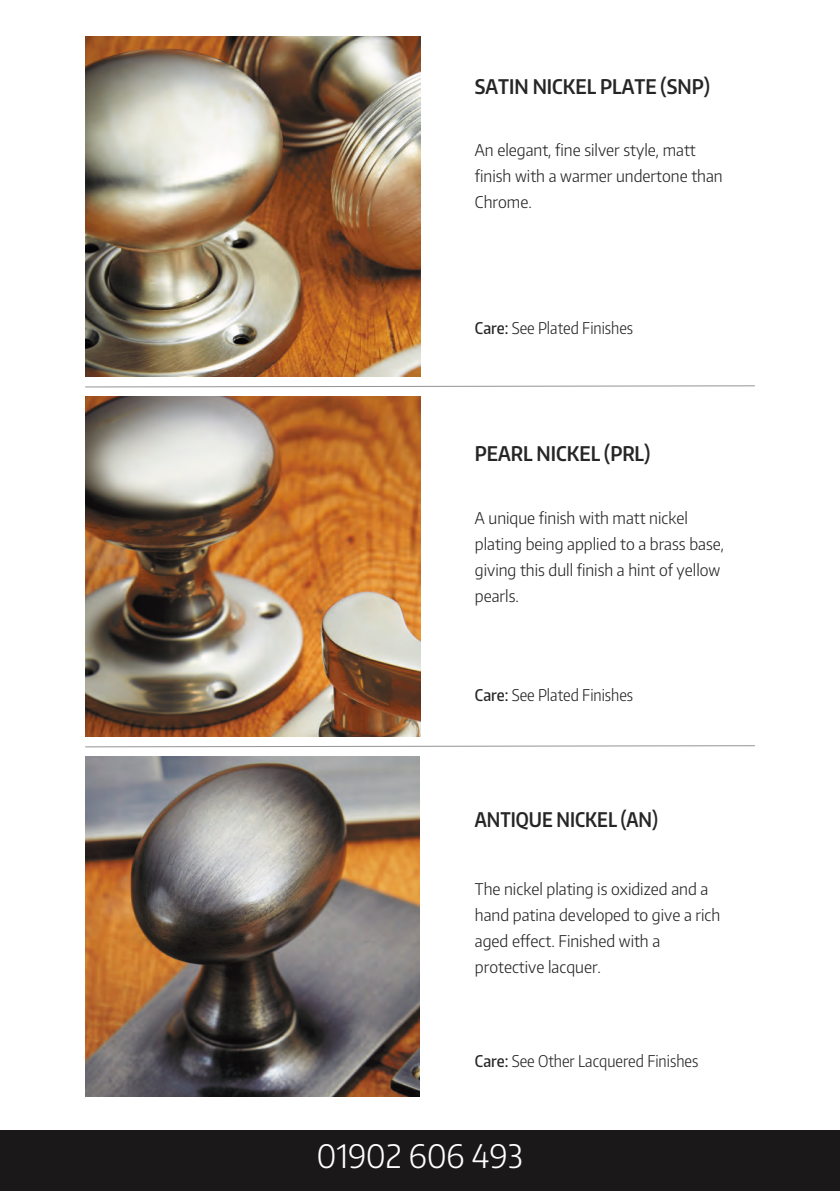
<style>
.page{position:relative;width:840px;height:1191px;background:#fff}
.page>*{position:absolute;margin:0;border:0;box-sizing:border-box;transform-origin:0 0}
.t1{font:300 32px "Encode Sans Narrow";color:#fff}
.t2{font:600 20px "Encode Sans Condensed";color:#272627}
.t3{font:600 20px "Encode Sans Condensed";color:#272627;scale:.95 1}
.t4{font:300 16px/26px "Encode Sans Narrow";color:#272627}
.t5{font:300 16px "Encode Sans Condensed";color:#272627}
.s1{font-weight:500}
</style>
<div class="page">
<img style="left:85px;top:36px;width:335px;height:341px">
<img style="left:85px;top:396px;width:335px;height:341px">
<img style="left:85px;top:756px;width:335px;height:341px">
<svg style="left:85px;top:385px;width:670px;height:3px"></svg>
<svg style="left:85px;top:745px;width:670px;height:3px"></svg>
<div style="left:0;top:1130px;width:839px;height:61px;background:#1b1819"></div>
<p class="t2" style="left:474px;top:74px;width:236px">SATIN NICKEL PLATE (SNP)</p>
<p class="t4" style="left:474px;top:137px;width:249px">An elegant, fine silver style, matt finish with a warmer undertone than<br>Chrome.</p>
<p class="t5" style="left:474px;top:318px;width:160px"><span class="s1">Care:</span> See Plated Finishes</p>
<p class="t2" style="left:474px;top:440px;width:177px">PEARL NICKEL (PRL)</p>
<p class="t4" style="left:474px;top:504px;width:251px">A unique finish with matt nickel plating being applied to a brass base, giving this dull finish a hint of yellow pearls.</p>
<p class="t5" style="left:474px;top:684px;width:160px"><span class="s1">Care:</span> See Plated Finishes</p>
<p class="t3" style="left:474px;top:806px;width:194px">ANTIQUE NICKEL (AN)</p>
<p class="t4" style="left:474px;top:875px;width:247px">The nickel plating is oxidized and a hand patina developed to give a rich aged effect. Finished with a protective lacquer.</p>
<p class="t5" style="left:474px;top:1050px;width:225px"><span class="s1">Care:</span> See Other Lacquered Finishes</p>
<h1 class="t1" style="left:317px;top:1134px;width:207px">01902 606 493</h1>
</div>
